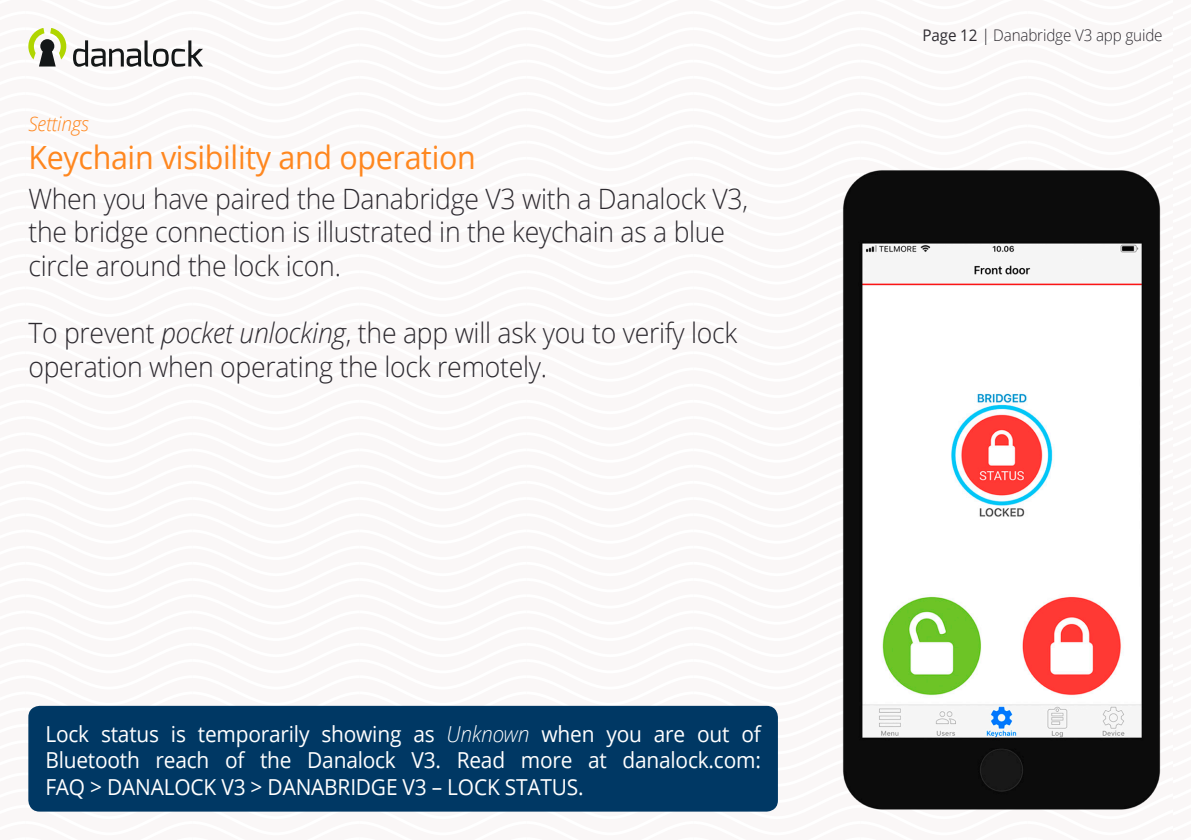
<style>
.page{position:relative;width:1191px;height:840px;background:#fff}
.page>*{position:absolute;margin:0;border:0;box-sizing:border-box;transform-origin:0 0}
.Subheader{font:32px "Open Sans";letter-spacing:-.01em;color:#ff871f;scale:.95 1}
.t1{font:300 28px/33.6px "Open Sans";letter-spacing:-.01em;color:#2d2a30;scale:.95 1}
.info_text{font:22px/26.4px "Open Sans";letter-spacing:-.01em;color:#fff;text-align:justify;scale:.95 1}
.t2{font:italic 300 20px "Open Sans";letter-spacing:-.01em;color:#ff871f;scale:.95 1}
.t3{font:300 16px "Open Sans";letter-spacing:-.01em;color:#2d2a30;scale:.95 1}
.s1{font-style:italic}
.s2{font-weight:300;font-style:italic}
.s3{font-weight:400}
</style>
<div class="page">
<div style="left:0;top:0;width:1191px;height:839px;background:#faf7f7"></div>
<svg style="left:73px;top:40px;width:130px;height:26px"></svg>
<svg style="left:28px;top:28px;width:38px;height:38px"></svg>
<div style="left:28px;top:705px;width:750px;height:106px;background:#003864;border-radius:11px"></div>
<img style="left:843px;top:170px;width:318px;height:640px">
<p class="t2" style="left:28px;top:109px;width:65px">Settings</p>
<p class="Subheader" style="left:28px;top:136px;width:472px">Keychain visibility and operation</p>
<p class="t1" style="left:28px;top:181px;width:759px">When you have paired the Danabridge V3 with a Danalock V3, the bridge connection is illustrated in the keychain as a blue circle around the lock icon.</p>
<p class="t1" style="left:28px;top:315px;width:748px">To prevent <span class="s1">pocket unlocking</span>, the app will ask you to verify lock operation when operating the lock remotely.</p>
<p class="info_text" style="left:45px;top:719px;width:754px">Lock status is temporarily showing as <span class="s2">Unknown</span> when you are out of Bluetooth reach of the Danalock V3. Read more at danalock.com:<br>FAQ &gt; DANALOCK V3 &gt; DANABRIDGE V3 – LOCK STATUS.</p>
<p class="t3" style="left:922px;top:24px;width:254px"><span class="s3">Page 12</span> <span class="s1">|</span> Danabridge V3 app guide</p>
</div>
